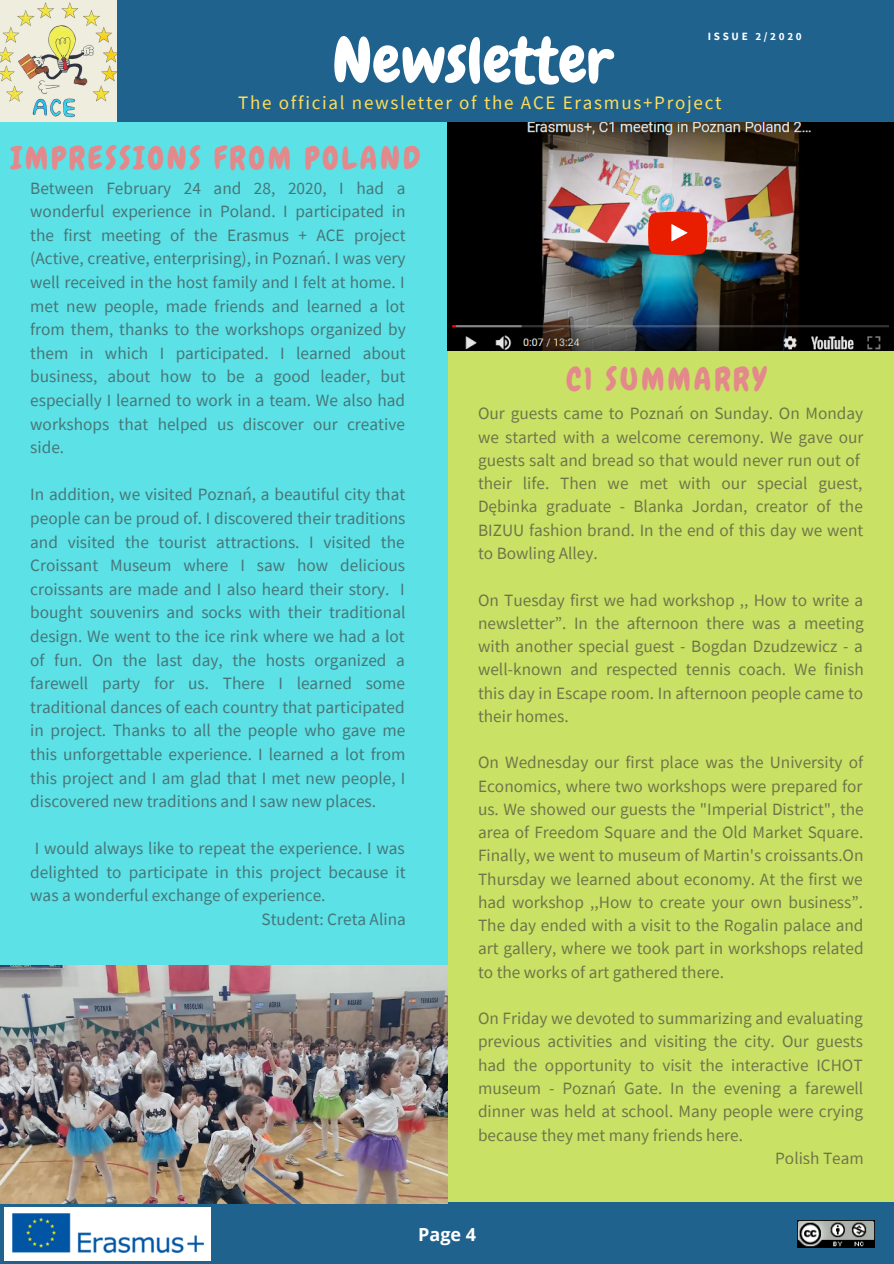
<style>
.page{position:relative;width:894px;height:1264px;background:#fff}
.page>*{position:absolute;margin:0;border:0;box-sizing:border-box;transform-origin:0 0}
.t1{font:63px "Chewy";color:#fff}
.t2{font:31.5px "Chewy";letter-spacing:.09em;color:#e3898b}
.t3{font:19.05px "Source Sans Pro";letter-spacing:.09em;color:#ffde59}
.t4{font:700 18px "Open Sans";color:#fff}
.t5{font:17.25px/23.5px "Source Sans Pro";color:#3b3b3b;text-align:justify}
.t6{font:700 11.1px "Source Sans Pro";letter-spacing:.24em;color:#fff}
</style>
<div class="page">
<div style="left:406px;top:115px;width:487px;height:1088px;background:#c9e265"></div>
<div style="left:0;top:115px;width:447px;height:1087px;background:#5ce1e6"></div>
<div style="left:0;top:0;width:893px;height:122px;background:#1f628e"></div>
<div style="left:0;top:1202px;width:893px;height:61px;background:#1f628e"></div>
<img style="left:4px;top:1207px;width:206px;height:53px">
<img style="left:0;top:0;width:116px;height:122px">
<img style="left:797px;top:1220px;width:76px;height:27px">
<img style="left:0;top:965px;width:447px;height:238px">
<img style="left:447px;top:122px;width:446px;height:229px">
<svg style="left:648px;top:212px;width:59px;height:43px;background:#e32e15"></svg>
<p class="t6" style="left:707px;top:29px;width:95px">ISSUE 2/2020</p>
<h1 class="t1" style="left:332px;top:21px;width:282px">Newsletter</h1>
<p class="t3" style="left:238px;top:90px;width:484px">The official newsletter of the ACE Erasmus+Project</p>
<h2 class="t2" style="left:11px;top:138px;width:411px">IMPRESSIONS FROM POLAND</h2>
<p class="t5" style="left:30px;top:176px;width:377px">Between February 24 and 28, 2020, I had a wonderful experience in Poland. I participated in the first meeting of the Erasmus + ACE project (Active, creative, enterprising), in Poznań. I was very well received in the host family and I felt at home. I met new people, made friends and learned a lot from them, thanks to the workshops organized by them in which I participated. I learned about business, about how to be a good leader, but especially I learned to work in a team. We also had workshops that helped us discover our creative side.</p>
<p class="t5" style="left:30px;top:482px;width:376px">In addition, we visited Poznań, a beautiful city that people can be proud of. I discovered their traditions and visited the tourist attractions. I visited the Croissant Museum where I saw how delicious croissants are made and I also heard their story. I bought souvenirs and socks with their traditional design. We went to the ice rink where we had a lot of fun. On the last day, the hosts organized a farewell party for us. There I learned some traditional dances of each country that participated in project. Thanks to all the people who gave me this unforgettable experience. I learned a lot from this project and I am glad that I met new people, I discovered new traditions and I saw new places.</p>
<p class="t5" style="left:35px;top:836px;width:371px">I would always like to repeat the experience. I was</p>
<p class="t5" style="left:30px;top:860px;width:377px">delighted to participate in this project because it</p>
<p class="t5" style="left:30px;top:883px;width:297px">was a wonderful exchange of experience.</p>
<p class="t5" style="left:261px;top:907px;width:146px">Student: Creta Alina</p>
<h2 class="t2" style="left:566px;top:359px;width:201px">C1 SUMMARRY</h2>
<p class="t5" style="left:478px;top:401px;width:387px;text-align:left">Our guests came to Poznań on Sunday. On Monday we started with a welcome ceremony. We gave our guests salt and bread so that would never run out of their life. Then we met with our special guest, Dębinka graduate - Blanka Jordan, creator of the BIZUU fashion brand. In the end of this day we went to Bowling Alley.</p>
<p class="t5" style="left:478px;top:587px;width:387px">On Tuesday first we had workshop ,, How to write a newsletter”. In the afternoon there was a meeting with another special guest - Bogdan Dzudzewicz - a well-known and respected tennis coach. We finish this day in Escape room. In afternoon people came to their homes.</p>
<p class="t5" style="left:478px;top:750px;width:387px">On Wednesday our first place was the University of Economics, where two workshops were prepared for us. We showed our guests the "Imperial District", the area of Freedom Square and the Old Market Square.<br>Finally, we went to museum of Martin's croissants.On Thursday we learned about economy. At the first we had workshop ,,How to create your own business”.<br>The day ended with a visit to the Rogalin palace and art gallery, where we took part in workshops related to the works of art gathered there.</p>
<p class="t5" style="left:478px;top:1006px;width:386px">On Friday we devoted to summarizing and evaluating</p>
<p class="t5" style="left:478px;top:1029px;width:386px">previous activities and visiting the city. Our guests</p>
<p class="t5" style="left:478px;top:1052px;width:386px">had the opportunity to visit the interactive ICHOT</p>
<p class="t5" style="left:478px;top:1076px;width:387px">museum - Poznań Gate. In the evening a farewell</p>
<p class="t5" style="left:478px;top:1099px;width:386px">dinner was held at school. Many people were crying</p>
<p class="t5" style="left:478px;top:1122px;width:266px">because they met many friends here.</p>
<p class="t5" style="left:775px;top:1145px;width:90px">Polish Team</p>
<p class="t4" style="left:418px;top:1221px;width:59px">Page 4</p>
</div>
